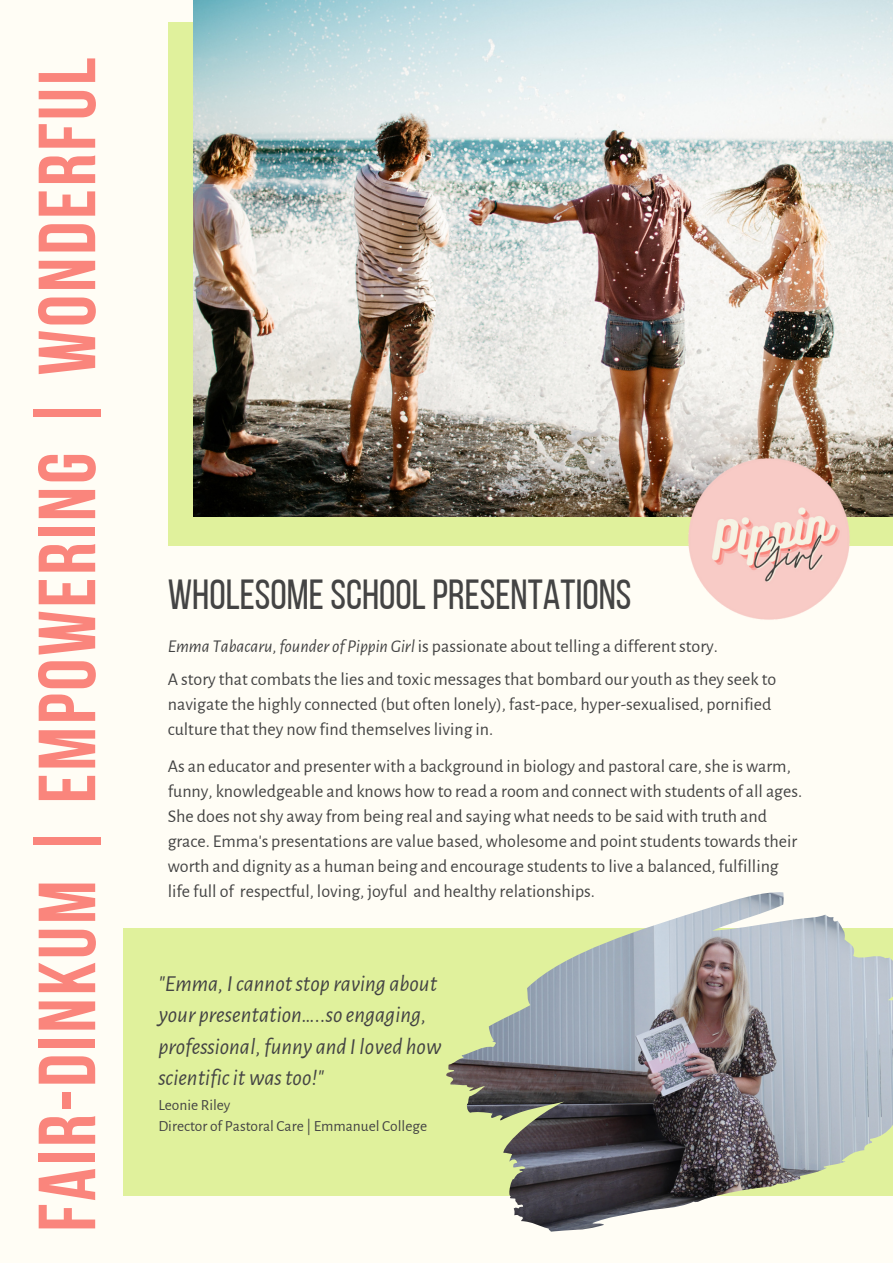
<style>
.page{position:relative;width:893px;height:1264px;background:#fff}
.page>*{position:absolute;margin:0;border:0;box-sizing:border-box;transform-origin:0 0}
.t1{font:80.7px "Bebas Neue Cyrillic";letter-spacing:.035em;color:#fa857c}
.t2{font:42px "Bebas Neue";color:#444}
.t3{font:italic 22.95px/31.5px "Alegreya Sans";color:#444}
.t4{font:18px/25px "Alegreya Sans";color:#444}
.t5{font:15.45px "Alegreya Sans";color:#444}
.s1{font-style:italic}
</style>
<div class="page">
<div style="left:0;top:0;width:892px;height:1262px;background:#fffdf5"></div>
<div style="left:168px;top:22px;width:724px;height:523px;background:#e0f19c"></div>
<div style="left:123px;top:928px;width:769px;height:267px;background:#e0f19c"></div>
<img style="left:446px;top:892px;width:446px;height:339px">
<img style="left:193px;top:0;width:699px;height:516px">
<img style="left:683px;top:454px;width:171px;height:166px">
<p class="t1" style="left:35px;top:1231px;width:1175px;rotate:-90deg">Fair-dinkum | Empowering | Wonderful</p>
<p class="t2" style="left:168px;top:577px;width:465px">WHOLESOMESCHOOLPRESENTATIONS</p>
<p class="t4" style="left:168px;top:634px;width:551px"><span class="s1">Emma Tabacaru, founder of Pippin Girl</span> is passionate about telling a different story.</p>
<p class="t4" style="left:168px;top:667px;width:610px">A story that combats the lies and toxic messages that bombard our youth as they seek to navigate the highly connected (but often lonely), fast-pace, hyper-sexualised, pornified culture that they now find themselves living in.</p>
<p class="t4" style="left:168px;top:754px;width:636px">As an educator and presenter with a background in biology and pastoral care, she is warm, funny, knowledgeable and knows how to read a room and connect with students of all ages.<br>She does not shy away from being real and saying what needs to be said with truth and grace. Emma's presentations are value based, wholesome and point students towards their worth and dignity as a human being and encourage students to live a balanced, fulfilling life full of respectful, loving, joyful and healthy relationships.</p>
<p class="t3" style="left:158px;top:968px;width:285px">"Emma, Icannotstop raving about your presentation…..so engaging, professional, funny and I loved how scientificitwastoo!"</p>
<p class="t5" style="left:158px;top:1097px;width:74px">Leonie Riley</p>
<p class="t5" style="left:158px;top:1118px;width:270px">Director of Pastoral Care | Emmanuel College</p>
</div>
